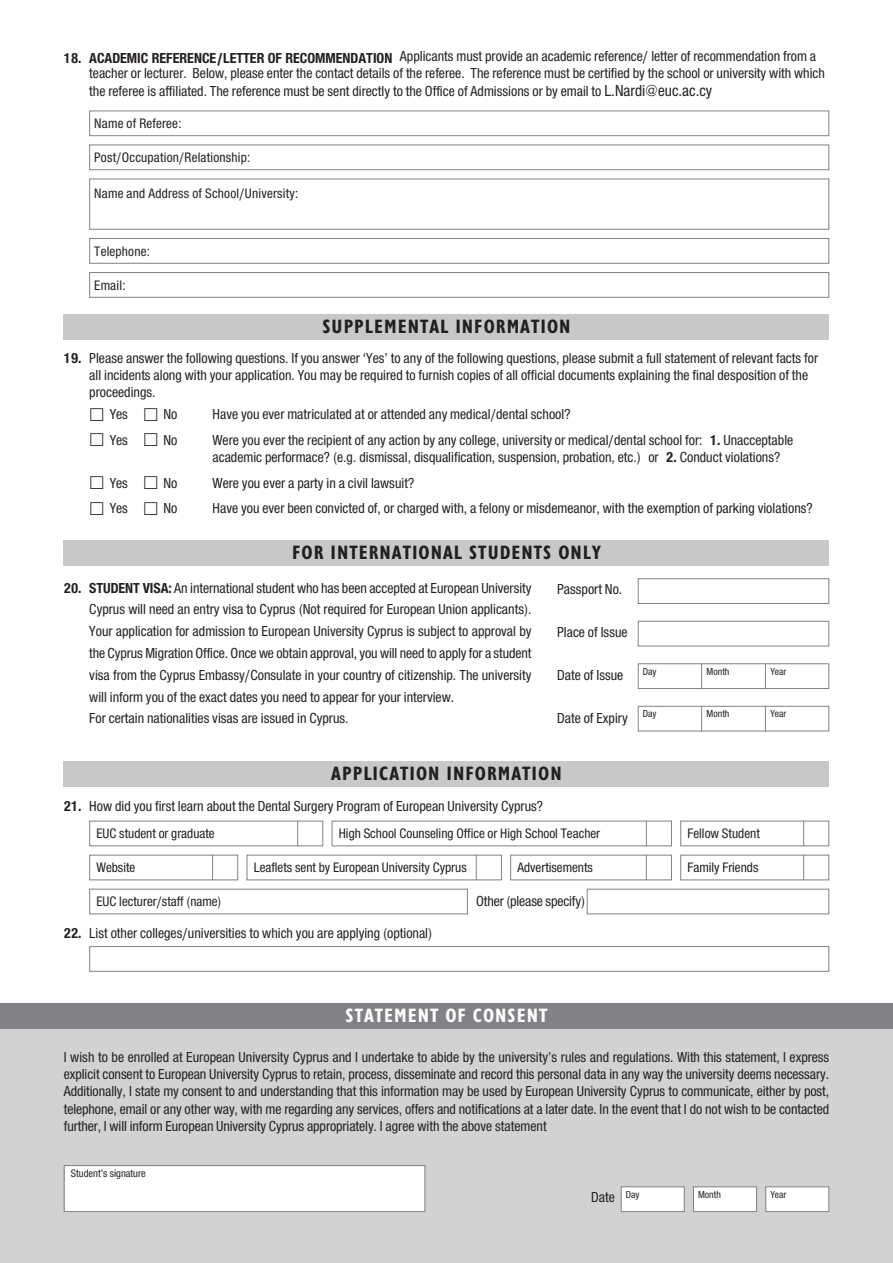
<style>
.page{position:relative;width:893px;height:1263px;background:#fff}
.page>*{position:absolute;margin:0;border:0;box-sizing:border-box;transform-origin:0 0}
.t1{font:700 19.5px "CF Jeckyl Con";letter-spacing:.05em;color:#231f20;scale:1.05 1}
.t2{font:700 19.5px "CF Jeckyl Con";letter-spacing:.05em;color:#fff;scale:1.05 1}
.t3{font:15px/17.2px "CF Helvetica Cond";color:#231f20}
.t4{font:14.25px "CF Helvetica Cond";color:#231f20}
.t5{font:11.25px "CF Helvetica Cond";color:#231f20}
.t6{font:10.5px "CF Helvetica Cond";color:#231f20}
.s1{font-weight:700}
.s2{font-size:16.5px}
.s3{font-family:"Arial Unicode MS";font-size:21px}
</style>
<div class="page">
<div style="left:638px;top:578px;width:191px;height:26px;border:1px solid #808285"></div>
<div style="left:638px;top:621px;width:191px;height:25px;border:1px solid #808285"></div>
<div style="left:638px;top:663px;width:191px;height:26px;border:1px solid #808285"></div>
<svg style="left:765px;top:663px;width:1px;height:26px"></svg>
<svg style="left:701px;top:663px;width:1px;height:26px"></svg>
<div style="left:638px;top:706px;width:191px;height:25px;border:1px solid #808285"></div>
<svg style="left:765px;top:706px;width:1px;height:25px"></svg>
<svg style="left:701px;top:706px;width:1px;height:25px"></svg>
<div style="left:89px;top:111px;width:740px;height:25px;border:1px solid #808285"></div>
<div style="left:89px;top:145px;width:740px;height:25px;border:1px solid #808285"></div>
<div style="left:89px;top:179px;width:740px;height:51px;border:1px solid #808285"></div>
<div style="left:89px;top:238px;width:740px;height:26px;border:1px solid #808285"></div>
<div style="left:89px;top:272px;width:740px;height:26px;border:1px solid #808285"></div>
<div style="left:0;top:1020px;width:893px;height:243px;background:#d1d2d4"></div>
<div style="left:89px;top:821px;width:234px;height:25px;border:1px solid #808285"></div>
<svg style="left:297px;top:821px;width:1px;height:25px"></svg>
<div style="left:332px;top:821px;width:340px;height:25px;border:1px solid #808285"></div>
<svg style="left:646px;top:821px;width:1px;height:25px"></svg>
<div style="left:680px;top:821px;width:149px;height:25px;border:1px solid #808285"></div>
<svg style="left:803px;top:821px;width:1px;height:25px"></svg>
<div style="left:680px;top:855px;width:149px;height:25px;border:1px solid #808285"></div>
<svg style="left:803px;top:855px;width:1px;height:25px"></svg>
<div style="left:89px;top:855px;width:149px;height:25px;border:1px solid #808285"></div>
<svg style="left:212px;top:855px;width:1px;height:25px"></svg>
<div style="left:89px;top:889px;width:379px;height:25px;border:1px solid #808285"></div>
<div style="left:89px;top:946px;width:740px;height:26px;border:1px solid #808285"></div>
<div style="left:65px;top:1166px;width:359px;height:45px;background:#fff"></div>
<div style="left:64px;top:1165px;width:361px;height:47px;border:1px solid #808285"></div>
<div style="left:587px;top:889px;width:242px;height:25px;border:1px solid #808285"></div>
<div style="left:247px;top:855px;width:255px;height:25px;border:1px solid #808285"></div>
<svg style="left:476px;top:855px;width:1px;height:25px"></svg>
<div style="left:510px;top:855px;width:162px;height:25px;border:1px solid #808285"></div>
<svg style="left:646px;top:855px;width:1px;height:25px"></svg>
<div style="left:622px;top:1187px;width:62px;height:24px;background:#fff"></div>
<div style="left:621px;top:1186px;width:64px;height:26px;border:1px solid #808285"></div>
<div style="left:694px;top:1187px;width:62px;height:24px;background:#fff"></div>
<div style="left:693px;top:1186px;width:64px;height:26px;border:1px solid #808285"></div>
<div style="left:766px;top:1187px;width:62px;height:24px;background:#fff"></div>
<div style="left:765px;top:1186px;width:64px;height:26px;border:1px solid #808285"></div>
<div style="left:64px;top:540px;width:765px;height:26px;background:#c7c8ca"></div>
<div style="left:64px;top:761px;width:765px;height:26px;background:#c7c8ca"></div>
<div style="left:0;top:1003px;width:893px;height:26px;background:#808285"></div>
<div style="left:64px;top:315px;width:765px;height:25px;background:#c7c8ca"></div>
<p class="t3" style="left:89px;top:47px;width:737px;text-indent:-26px"><span class="s1">18. ACADEMIC REFERENCE/LETTER OF RECOMMENDATION</span> Applicants must provide an academic reference/ letter of recommendation from a teacher or lecturer. Below, please enter the contact details of the referee. The reference must be certified by the school or university with which the referee is affiliated. The reference must be sent directly to the Office of Admissions or by email to <span class="s2">L.Nardi@euc.ac.cy</span></p>
<p class="t4" style="left:94px;top:116px;width:89px">Name of Referee:</p>
<p class="t4" style="left:94px;top:150px;width:158px">Post/Occupation/Relationship:</p>
<p class="t4" style="left:94px;top:186px;width:206px">Name and Address of School/University:</p>
<p class="t4" style="left:94px;top:244px;width:57px">Telephone:</p>
<p class="t4" style="left:94px;top:278px;width:33px">Email:</p>
<h1 class="t1" style="left:322px;top:316px;width:238px">SUPPLEMENTAL INFORMATION</h1>
<p class="t3" style="left:89px;top:349px;width:730px;text-indent:-26px"><span class="s1">19.</span> Please answer the following questions. If you answer ‘Yes’ to any of the following questions, please submit a full statement of relevant facts for all incidents along with your application. You may be required to furnish copies of all official documents explaining the final desposition of the proceedings.</p>
<p class="t3" style="left:89px;top:405px;width:90px"><span class="s3">☐</span> Yes <span class="s3">☐</span> No</p>
<p class="t3" style="left:213px;top:405px;width:359px">Have you ever matriculated at or attended any medical/dental school?</p>
<p class="t3" style="left:89px;top:431px;width:90px"><span class="s3">☐</span> Yes <span class="s3">☐</span> No</p>
<p class="t3" style="left:212px;top:431px;width:582px">Were you ever the recipient of any action by any college, university or medical/dental school for: <span class="s1">1.</span> Unacceptable academic performace? (e.g. dismissal, disqualification, suspension, probation, etc.) or <span class="s1">2.</span> Conduct violations?</p>
<p class="t3" style="left:89px;top:474px;width:90px"><span class="s3">☐</span> Yes <span class="s3">☐</span> No</p>
<p class="t3" style="left:213px;top:474px;width:203px">Were you ever a party in a civil lawsuit?</p>
<p class="t3" style="left:89px;top:500px;width:90px"><span class="s3">☐</span> Yes <span class="s3">☐</span> No</p>
<p class="t3" style="left:213px;top:500px;width:602px">Have you ever been convicted of, or charged with, a felony or misdemeanor, with the exemption of parking violations?</p>
<h1 class="t1" style="left:292px;top:541px;width:295px">FOR INTERNATIONAL STUDENTS ONLY</h1>
<p class="t3" style="left:89px;top:577px;width:444px;line-height:21.6px;text-indent:-25px"><span class="s1">20. STUDENT VISA:</span> An international student who has been accepted at European University Cyprus will need an entry visa to Cyprus (Not required for European Union applicants).<br>Your application for admission to European University Cyprus is subject to approval by the Cyprus Migration Office. Once we obtain approval, you will need to apply for a student visa from the Cyprus Embassy/Consulate in your country of citizenship. The university will inform you of the exact dates you need to appear for your interview.<br>For certain nationalities visas are issued in Cyprus.</p>
<p class="t3" style="left:557px;top:581px;width:67px">Passport No.</p>
<p class="t3" style="left:557px;top:623px;width:72px">Place of Issue</p>
<p class="t3" style="left:557px;top:666px;width:68px">Date of Issue</p>
<p class="t3" style="left:557px;top:709px;width:72px">Date of Expiry</p>
<p class="t6" style="left:643px;top:666px;width:15px">Day</p>
<p class="t6" style="left:707px;top:666px;width:24px">Month</p>
<p class="t6" style="left:770px;top:666px;width:18px">Year</p>
<p class="t6" style="left:643px;top:708px;width:15px">Day</p>
<p class="t6" style="left:707px;top:708px;width:24px">Month</p>
<p class="t6" style="left:770px;top:708px;width:18px">Year</p>
<h1 class="t1" style="left:331px;top:762px;width:221px">APPLICATION INFORMATION</h1>
<p class="t3" style="left:64px;top:797px;width:481px"><span class="s1">21.</span> How did you first learn about the Dental Surgery Program of European University Cyprus?</p>
<p class="t4" style="left:96px;top:825px;width:120px">EUC student or graduate</p>
<p class="t4" style="left:339px;top:825px;width:263px">High School Counseling Office or High School Teacher</p>
<p class="t4" style="left:687px;top:825px;width:74px">Fellow Student</p>
<p class="t4" style="left:96px;top:859px;width:40px">Website</p>
<p class="t4" style="left:687px;top:859px;width:72px">Family Friends</p>
<p class="t4" style="left:96px;top:893px;width:127px">EUC lecturer/staff (name)</p>
<p class="t4" style="left:254px;top:859px;width:215px">Leaflets sent by European University Cyprus</p>
<p class="t4" style="left:517px;top:859px;width:77px">Advertisements</p>
<p class="t3" style="left:476px;top:892px;width:110px">Other (please specify)</p>
<p class="t3" style="left:64px;top:925px;width:370px"><span class="s1">22.</span> List other colleges/universities to which you are applying (optional)</p>
<h1 class="t2" style="left:346px;top:1004px;width:194px">STATEMENT OF CONSENT</h1>
<p class="t3" style="left:64px;top:1048px;width:767px;text-align:justify">I wish to be enrolled at European University Cyprus and I undertake to abide by the university’s rules and regulations. With this statement, I express explicit consent to European University Cyprus to retain, process, disseminate and record this personal data in any way the university deems necessary.<br>Additionally, I state my consent to and understanding that this information may be used by European University Cyprus to communicate, either by post, telephone, email or any other way, with me regarding any services, offers and notifications at a later date. In the event that I do not wish to be contacted further, I will inform European University Cyprus appropriately. I agree with the above statement</p>
<p class="t5" style="left:71px;top:1167px;width:76px">Student’s signature</p>
<p class="t3" style="left:591px;top:1188px;width:25px">Date</p>
<p class="t6" style="left:626px;top:1189px;width:15px">Day</p>
<p class="t6" style="left:698px;top:1189px;width:24px">Month</p>
<p class="t6" style="left:770px;top:1189px;width:18px">Year</p>
</div>
